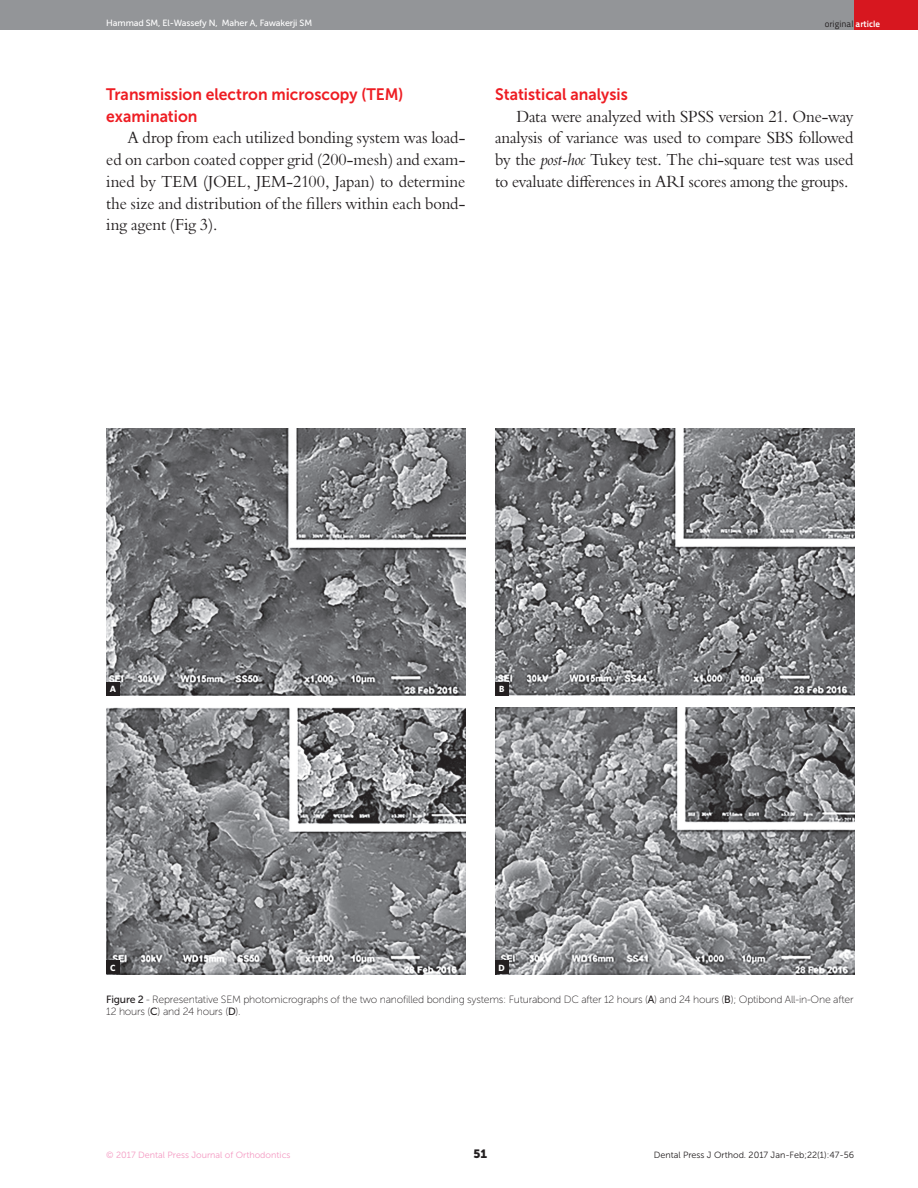
<style>
.page{position:relative;width:918px;height:1188px;background:#fff}
.page>*{position:absolute;margin:0;border:0;box-sizing:border-box;transform-origin:0 0}
.t1{font:16.5px/21.8px "Bergamo Std";letter-spacing:-.01em;color:#231f20;text-align:justify;scale:.95 1}
.t2{font:16.5px/21.8px "Museo Sans 700";color:#ee1d23;scale:.95 1}
.t3{font:12px "Museo Sans 900";color:#231f20}
.t4{font:10.5px/12.6px "Museo Sans 100";letter-spacing:-.02em;color:#231f20}
.t5{font:9px "Museo Sans 300";color:#231f20}
.t6{font:9px "Museo Sans 500";letter-spacing:-.015em;color:#fff}
.t7{font:9px "Museo Sans 300";color:#f499c2}
.t8{font:9px "Titillium Text 22 L";color:#231f20}
.t9{font:700 9px "Whitney";color:#fff}
.s1{font-weight:700;color:#fff}
.s2{font-style:italic}
.s3{font-family:"Museo Sans 500"}
</style>
<div class="page">
<div style="left:0;top:0;width:918px;height:30px;background:#939598"></div>
<div style="left:854px;top:0;width:64px;height:30px;background:#d7171f"></div>
<img style="left:106px;top:428px;width:359px;height:267px">
<img style="left:106px;top:707px;width:359px;height:267px">
<img style="left:495px;top:428px;width:359px;height:267px">
<img style="left:495px;top:707px;width:359px;height:267px">
<div style="left:106px;top:682px;width:14px;height:13px;background:#231f20"></div>
<div style="left:106px;top:960px;width:14px;height:14px;background:#231f20"></div>
<div style="left:495px;top:682px;width:13px;height:13px;background:#231f20"></div>
<div style="left:495px;top:960px;width:13px;height:14px;background:#231f20"></div>
<p class="t6" style="left:106px;top:18px;width:207px">Hammad SM, El-Wassefy N, Maher A, Fawakerji SM</p>
<p class="t8" style="left:825px;top:17px;width:57px">original <span class="s1">article</span></p>
<p class="t2" style="left:106px;top:83px;width:314px">Transmission electron microscopy (TEM) examination</p>
<p class="t1" style="left:106px;top:127px;width:380px;text-indent:21px">A drop from each utilized bonding system was load&shy;ed on carbon coated copper grid (200-mesh) and exam&shy;ined by TEM (JOEL, JEM-2100, Japan) to determine the size and distribution of the fillers within each bond&shy;ing agent (Fig 3).</p>
<p class="t2" style="left:495px;top:83px;width:141px">Statistical analysis</p>
<p class="t1" style="left:495px;top:105px;width:379px;text-indent:21px">Data were analyzed with SPSS version 21. One-way analysis of variance was used to compare SBS followed by the <span class="s2">post-hoc</span> Tukey test. The chi-square test was used to evaluate differences in ARI scores among the groups.</p>
<p class="t9" style="left:110px;top:684px;width:8px">A</p>
<p class="t9" style="left:110px;top:962px;width:7px">C</p>
<p class="t9" style="left:499px;top:684px;width:7px">B</p>
<p class="t9" style="left:499px;top:962px;width:8px">D</p>
<p class="t4" style="left:106px;top:993px;width:749px"><span class="s3">Figure 2</span> - Representative SEM photomicrographs of the two nanofilled bonding systems: Futurabond DC after 12 hours (<span class="s3">A</span>) and 24 hours (<span class="s3">B</span>); Optibond All-in-One after<br>12 hours (<span class="s3">C</span>) and 24 hours (<span class="s3">D</span>).</p>
<p class="t7" style="left:106px;top:1150px;width:186px">© 2017 Dental Press Journal of Orthodontics</p>
<p class="t3" style="left:473px;top:1147px;width:15px">51</p>
<p class="t5" style="left:654px;top:1150px;width:202px">Dental Press J Orthod. 2017 Jan-Feb;22(1):47-56</p>
</div>
